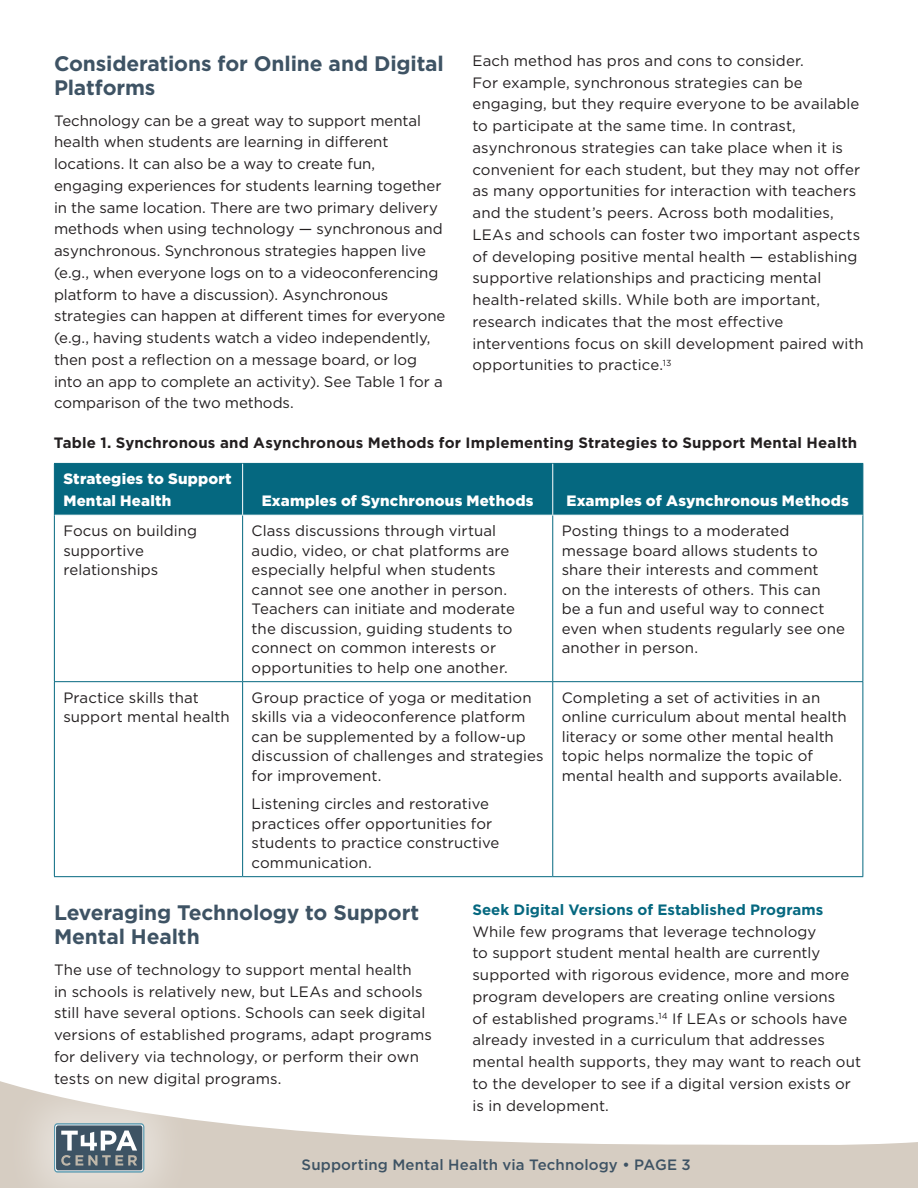
<style>
.page{position:relative;width:918px;height:1188px;background:#fff}
.page>*{position:absolute;margin:0;border:0;box-sizing:border-box;transform-origin:0 0}
.t1{font:700 21px/24px "Gotham";letter-spacing:-.005em;color:#3e5364}
.t2{font:15px/21.8px "Gotham";letter-spacing:.005em;color:#231f20}
.t3{font:900 15px/21.8px "Gotham";letter-spacing:.015em;color:#fff}
.t4{font:700 15px "Gotham";letter-spacing:.01em;color:#231f20}
.t5{font:500 15px "Gotham";letter-spacing:.01em;color:#3e5364}
.t6{font:700 15px "Gotham";color:#056880}
</style>
<div class="page">
<svg style="left:0;top:1081px;width:918px;height:107px"></svg>
<div style="left:4px;top:1073px;width:191px;height:115px;background:#fff;opacity:.4"></div>
<svg style="left:54px;top:1123px;width:90px;height:50px;background:#70828e"></svg>
<div style="left:55px;top:464px;width:807px;height:51px;background:#056880"></div>
<hr style="left:54px;top:515px;width:1px;height:166px;background:#056880">
<hr style="left:862px;top:515px;width:1px;height:166px;background:#056880">
<hr style="left:54px;top:682px;width:1px;height:194px;background:#056880">
<hr style="left:862px;top:682px;width:1px;height:194px;background:#056880">
<hr style="left:54px;top:876px;width:189px;height:1px;background:#056880">
<hr style="left:243px;top:876px;width:310px;height:1px;background:#056880">
<hr style="left:553px;top:876px;width:310px;height:1px;background:#056880">
<hr style="left:54px;top:463px;width:189px;height:1px;background:#056880">
<hr style="left:54px;top:464px;width:1px;height:51px;background:#056880">
<hr style="left:243px;top:463px;width:310px;height:1px;background:#056880">
<hr style="left:553px;top:463px;width:310px;height:1px;background:#056880">
<hr style="left:862px;top:464px;width:1px;height:51px;background:#056880">
<hr style="left:242px;top:464px;width:1px;height:51px;background:#fff">
<hr style="left:552px;top:464px;width:1px;height:51px;background:#fff">
<hr style="left:242px;top:516px;width:1px;height:165px;background:#056880">
<hr style="left:552px;top:516px;width:1px;height:165px;background:#056880">
<hr style="left:54px;top:681px;width:189px;height:1px;background:#056880">
<hr style="left:242px;top:682px;width:1px;height:194px;background:#056880">
<hr style="left:243px;top:681px;width:310px;height:1px;background:#056880">
<hr style="left:552px;top:682px;width:1px;height:194px;background:#056880">
<hr style="left:553px;top:681px;width:310px;height:1px;background:#056880">
<h2 class="t1" style="left:54px;top:51px;width:391px">Considerations for Online and Digital<br>Platforms</h2>
<p class="t2" style="left:54px;top:109px;width:393px">Technology can be a great way to support mental health when students are learning in different locations. It can also be a way to create fun, engaging experiences for students learning together in the same location. There are two primary delivery methods when using technology — synchronous and asynchronous. Synchronous strategies happen live (e.g., when everyone logs on to a videoconferencing platform to have a discussion). Asynchronous strategies can happen at different times for everyone (e.g., having students watch a video independently, then post a reflection on a message board, or log into an app to complete an activity). See Table 1 for a comparison of the two methods.</p>
<p class="t2" style="left:472px;top:49px;width:393px">Each method has pros and cons to consider.<br>For example, synchronous strategies can be engaging, but they require everyone to be available to participate at the same time. In contrast, asynchronous strategies can take place when it is convenient for each student, but they may not offer as many opportunities for interaction with teachers and the student’s peers. Across both modalities, LEAs and schools can foster two important aspects of developing positive mental health — establishing supportive relationships and practicing mental health-related skills. While both are important, research indicates that the most effective interventions focus on skill development paired with opportunities to practice.<sup>13</sup></p>
<p class="t4" style="left:54px;top:433px;width:805px">Table 1. Synchronous and Asynchronous Methods for Implementing Strategies to Support Mental Health</p>
<p class="t3" style="left:63px;top:468px;width:170px">Strategies to Support<br>Mental Health</p>
<p class="t3" style="left:262px;top:490px;width:273px">Examples of Synchronous Methods</p>
<p class="t3" style="left:567px;top:490px;width:284px">Examples of Asynchronous Methods</p>
<p class="t2" style="left:63px;top:521px;width:135px;line-height:19.5px">Focus on building supportive relationships</p>
<p class="t2" style="left:252px;top:521px;width:265px;line-height:19.5px">Class discussions through virtual audio, video, or chat platforms are especially helpful when students cannot see one another in person.<br>Teachers can initiate and moderate the discussion, guiding students to connect on common interests or opportunities to help one another.</p>
<p class="t2" style="left:562px;top:521px;width:285px;line-height:19.5px">Posting things to a moderated message board allows students to share their interests and comment<br>on the interests of others. This can<br>be a fun and useful way to connect even when students regularly see one another in person.</p>
<p class="t2" style="left:63px;top:687px;width:168px;line-height:19.5px">Practice skills that support mental health</p>
<p class="t2" style="left:252px;top:687px;width:293px;line-height:19.5px">Group practice of yoga or meditation skills via a videoconference platform can be supplemented by a follow-up discussion of challenges and strategies for improvement.</p>
<p class="t2" style="left:252px;top:794px;width:249px;line-height:19.5px">Listening circles and restorative practices offer opportunities for students to practice constructive communication.</p>
<p class="t2" style="left:562px;top:687px;width:286px;line-height:19.5px">Completing a set of activities in an online curriculum about mental health literacy or some other mental health topic helps normalize the topic of mental health and supports available.</p>
<h2 class="t1" style="left:54px;top:901px;width:367px">Leveraging Technology to Support<br>Mental Health</h2>
<p class="t2" style="left:54px;top:958px;width:379px">The use of technology to support mental health<br>in schools is relatively new, but LEAs and schools still have several options. Schools can seek digital versions of established programs, adapt programs for delivery via technology, or perform their own tests on new digital programs.</p>
<h3 class="t6" style="left:472px;top:900px;width:352px">Seek Digital Versions of Established Programs</h3>
<p class="t2" style="left:472px;top:920px;width:390px">While few programs that leverage technology<br>to support student mental health are currently supported with rigorous evidence, more and more program developers are creating online versions<br>of established programs.<sup>14</sup> If LEAs or schools have already invested in a curriculum that addresses mental health supports, they may want to reach out to the developer to see if a digital version exists or is in development.</p>
<p class="t5" style="left:302px;top:1155px;width:391px">Supporting Mental Health via Technology • PAGE 3</p>
</div>
